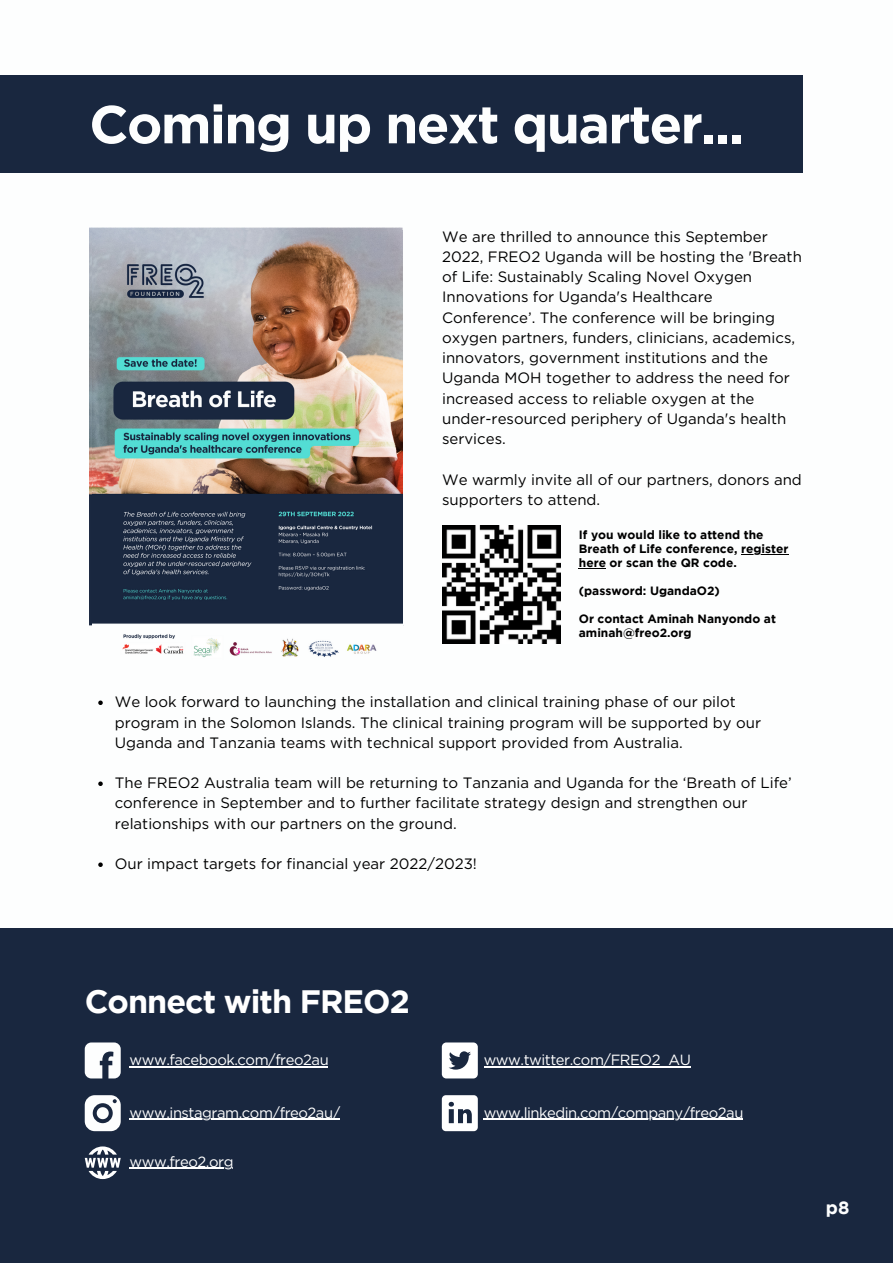
<style>
.page{position:relative;width:893px;height:1264px;background:#fff}
.page>*{position:absolute;margin:0;border:0;box-sizing:border-box;transform-origin:0 0}
.t1{font:700 53.25px "Gotham";letter-spacing:-.03em;color:#fdfefe}
.t2{font:700 32.25px "Gotham";letter-spacing:-.03em;color:#fff}
.t3{font:700 18px "Gotham";color:#fdfefe}
.t4{font:15px/20.2px "Gotham";color:#000}
.t5{font:14.7px "Gotham";letter-spacing:-.03em;color:#fff}
.t6{font:700 12px/14px "Gotham";color:#000}
</style>
<div class="page">
<div style="left:0;top:0;width:892px;height:1262px;background:#19273f"></div>
<div style="left:0;top:0;width:892px;height:927px;background:#fdfefe"></div>
<svg style="left:85px;top:1042px;width:36px;height:36px"></svg>
<svg style="left:442px;top:1042px;width:36px;height:36px"></svg>
<svg style="left:85px;top:1095px;width:36px;height:36px"></svg>
<svg style="left:442px;top:1095px;width:36px;height:36px"></svg>
<svg style="left:85px;top:1146px;width:36px;height:33px"></svg>
<div style="left:0;top:75px;width:802px;height:98px;background:#19273f"></div>
<img style="left:89px;top:227px;width:314px;height:399px">
<img style="left:92px;top:231px;width:310px;height:427px">
<img style="left:442px;top:525px;width:118px;height:118px">
<hr style="left:130px;top:1066px;width:198px;height:1px;background:#fff">
<hr style="left:130px;top:1118px;width:210px;height:1px;background:#fff">
<hr style="left:130px;top:1167px;width:103px;height:1px;background:#fff">
<hr style="left:483px;top:1118px;width:260px;height:1px;background:#fff">
<hr style="left:483px;top:1066px;width:207px;height:1px;background:#fff">
<svg style="left:98px;top:700px;width:5px;height:5px"></svg>
<svg style="left:98px;top:781px;width:5px;height:5px"></svg>
<svg style="left:98px;top:862px;width:5px;height:5px"></svg>
<hr style="left:741px;top:553px;width:47px;height:1px;background:#000">
<h1 class="t1" style="left:89px;top:104px;width:656px">Coming up next quarter...</h1>
<p class="t4" style="left:442px;top:226px;width:361px">We are thrilled to announce this September 2022, FREO2 Uganda will be hosting the 'Breath of Life: Sustainably Scaling Novel Oxygen Innovations for Uganda's Healthcare Conference’. The conference will be bringing oxygen partners, funders, clinicians, academics, innovators, government institutions and the Uganda MOH together to address the need for increased access to reliable oxygen at the under-resourced periphery of Uganda's health services.</p>
<p class="t4" style="left:442px;top:469px;width:361px">We warmly invite all of our partners, donors and supporters to attend.</p>
<p class="t6" style="left:578px;top:528px;width:211px">If you would like to attend the<br>Breath of Life conference, register here or scan the QR code.</p>
<p class="t6" style="left:578px;top:584px;width:143px">(password: UgandaO2)</p>
<p class="t6" style="left:578px;top:612px;width:199px">Or contact Aminah Nanyondo at aminah@freo2.org</p>
<p class="t4" style="left:115px;top:691px;width:647px">We look forward to launching the installation and clinical training phase of our pilot program in the Solomon Islands. The clinical training program will be supported by our<br>Uganda and Tanzania teams with technical support provided from Australia.</p>
<p class="t4" style="left:115px;top:772px;width:678px">The FREO2 Australia team will be returning to Tanzania and Uganda for the ‘Breath of Life’ conference in September and to further facilitate strategy design and strengthen our relationships with our partners on the ground.</p>
<p class="t4" style="left:115px;top:853px;width:364px">Our impact targets for financial year 2022/2023!</p>
<h2 class="t2" style="left:85px;top:989px;width:326px">Connect with FREO2</h2>
<p class="t5" style="left:130px;top:1051px;width:201px">www.facebook.com/freo2au</p>
<p class="t5" style="left:130px;top:1104px;width:212px">www.instagram.com/freo2au/</p>
<p class="t5" style="left:130px;top:1153px;width:105px">www.freo2.org</p>
<p class="t5" style="left:483px;top:1051px;width:209px">www.twitter.com/FREO2_AU</p>
<p class="t5" style="left:483px;top:1104px;width:261px">www.linkedin.com/company/freo2au</p>
<p class="t3" style="left:825px;top:1200px;width:25px">p8</p>
</div>
